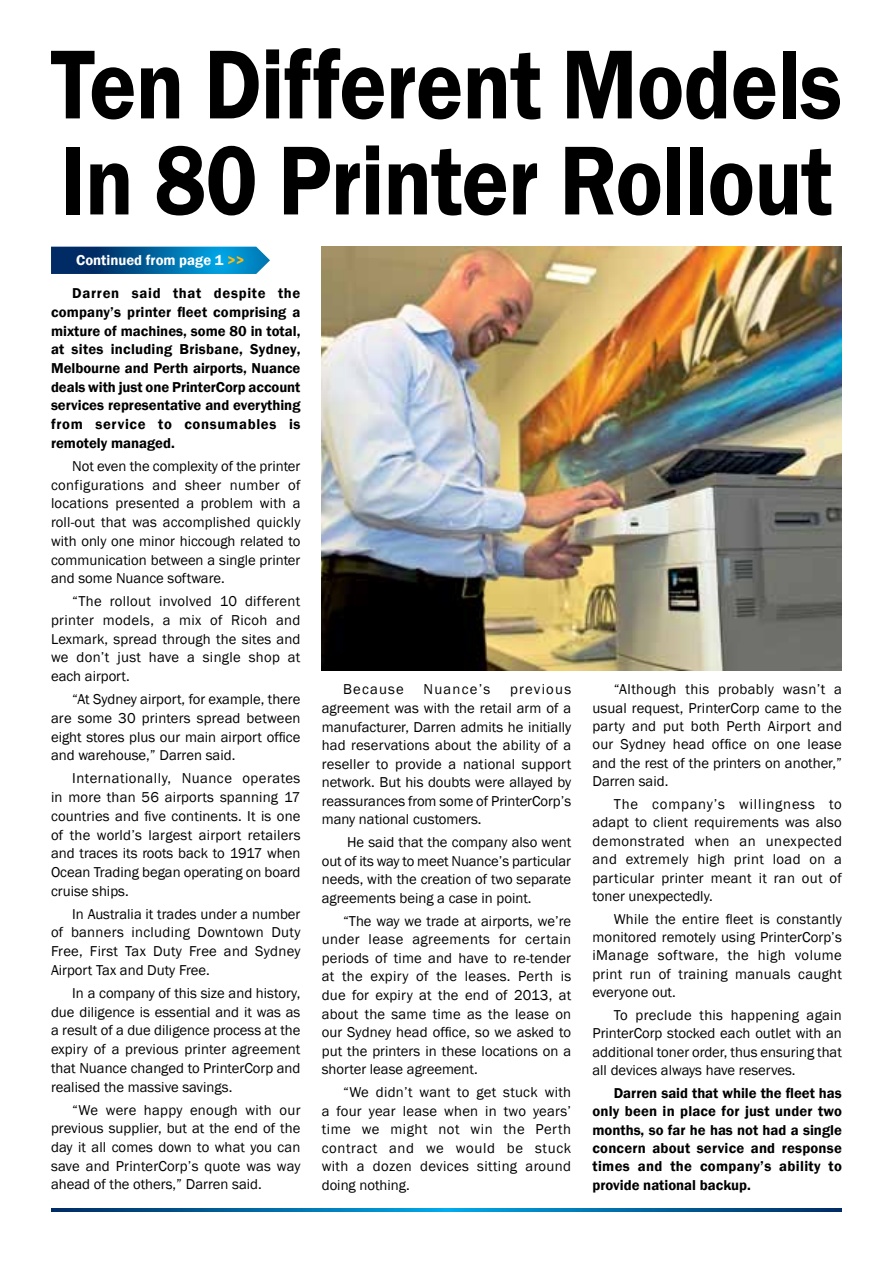
<style>
.page{position:relative;width:893px;height:1263px;background:#fff}
.page>*{position:absolute;margin:0;border:0;box-sizing:border-box;transform-origin:0 0}
.t1{font:600 101.4px/96px "Franklin Gothic";letter-spacing:-.01em;color:#000;scale:.88 1}
.t2{font:14.7px/18.8px "Franklin Gothic";color:#000;text-align:justify}
.t3{font:600 14.7px/18.8px "Franklin Gothic";letter-spacing:.02em;color:#000;text-align:justify}
.t4{font:600 14.7px "Franklin Gothic";color:#fff}
.t5{font:14.7px "Franklin Gothic";letter-spacing:.085em;color:#000}
.s1{color:#fdb913}
</style>
<div class="page">
<svg style="left:51px;top:247px;width:219px;height:27px;background:#0867a1"></svg>
<svg style="left:51px;top:1209px;width:791px;height:3px;background:#0068a3"></svg>
<img style="left:322px;top:247px;width:520px;height:423px">
<h1 class="t1" style="left:51px;top:38px;width:900px">Ten Different Models<br>In 80 Printer Rollout</h1>
<p class="t4" style="left:76px;top:251px;width:170px">Continued from page 1 <span class="s1">&gt;&gt;</span></p>
<p class="t3" style="left:51px;top:284px;width:251px;text-indent:21px">Darren said that despite the company’s printer fleet comprising a mixture of machines, some 80 in total, at sites including Brisbane, Sydney, Melbourne and Perth airports, Nuance deals with just one PrinterCorp account services representative and everything from service to consumables is remotely managed.</p>
<p class="t2" style="left:51px;top:457px;width:251px;text-indent:21px">Not even the complexity of the printer configurations and sheer number of locations presented a problem with a roll-out that was accomplished quickly with only one minor hiccough related to communication between a single printer and some Nuance software.</p>
<p class="t2" style="left:51px;top:592px;width:251px;text-indent:21px">“The rollout involved 10 different printer models, a mix of Ricoh and Lexmark, spread through the sites and we don’t just have a single shop at each airport.</p>
<p class="t2" style="left:51px;top:690px;width:251px;text-indent:21px">“At Sydney airport, for example, there are some 30 printers spread between eight stores plus our main airport office and warehouse,” Darren said.</p>
<p class="t2" style="left:51px;top:769px;width:251px;text-indent:21px">Internationally, Nuance operates in more than 56 airports spanning 17 countries and five continents. It is one of the world’s largest airport retailers and traces its roots back to 1917 when Ocean Trading began operating on board cruise ships.</p>
<p class="t2" style="left:51px;top:905px;width:251px;text-indent:21px">In Australia it trades under a number of banners including Downtown Duty Free, First Tax Duty Free and Sydney Airport Tax and Duty Free.</p>
<p class="t2" style="left:51px;top:984px;width:251px;text-indent:21px">In a company of this size and history, due diligence is essential and it was as a result of a due diligence process at the expiry of a previous printer agreement that Nuance changed to PrinterCorp and realised the massive savings.</p>
<p class="t2" style="left:51px;top:1100px;width:251px;text-indent:21px">“We were happy enough with our previous supplier, but at the end of the day it all comes down to what you can save and PrinterCorp’s quote was way ahead of the others,” Darren said.</p>
<p class="t2" style="left:322px;top:680px;width:251px;text-indent:188px">previous agreement was with the retail arm of a manufacturer, Darren admits he initially had reservations about the ability of a reseller to provide a national support network. But his doubts were allayed by reassurances from some of PrinterCorp’s many national customers.</p>
<p class="t2" style="left:322px;top:833px;width:251px;text-indent:25px">He said that the company also went out of its way to meet Nuance’s particular needs, with the creation of two separate agreements being a case in point.</p>
<p class="t2" style="left:322px;top:912px;width:251px;text-indent:21px">“The way we trade at airports, we’re under lease agreements for certain periods of time and have to re-tender at the expiry of the leases. Perth is due for expiry at the end of 2013, at about the same time as the lease on our Sydney head office, so we asked to put the printers in these locations on a shorter lease agreement.</p>
<p class="t2" style="left:322px;top:1083px;width:251px;text-indent:21px">“We didn’t want to get stuck with a four year lease when in two years’ time we might not win the Perth contract and we would be stuck with a dozen devices sitting around doing nothing.</p>
<p class="t5" style="left:343px;top:680px;width:62px">Because</p>
<p class="t2" style="left:424px;top:680px;width:68px">Nuance’s</p>
<p class="t2" style="left:592px;top:680px;width:251px;text-indent:21px">“Although this probably wasn’t a usual request, PrinterCorp came to the party and put both Perth Airport and our Sydney head office on one lease and the rest of the printers on another,” Darren said.</p>
<p class="t2" style="left:592px;top:795px;width:251px;text-indent:21px">The company’s willingness to adapt to client requirements was also demonstrated when an unexpected and extremely high print load on a particular printer meant it ran out of toner unexpectedly.</p>
<p class="t2" style="left:592px;top:910px;width:251px;text-indent:21px">While the entire fleet is constantly monitored remotely using PrinterCorp’s iManage software, the high volume print run of training manuals caught everyone out.</p>
<p class="t2" style="left:592px;top:1006px;width:251px;text-indent:21px">To preclude this happening again PrinterCorp stocked each outlet with an additional toner order, thus ensuring that all devices always have reserves.</p>
<p class="t3" style="left:592px;top:1084px;width:251px;text-indent:21px">Darren said that while the fleet has only been in place for just under two months, so far he has not had a single concern about service and response times and the company’s ability to provide national backup.</p>
</div>
